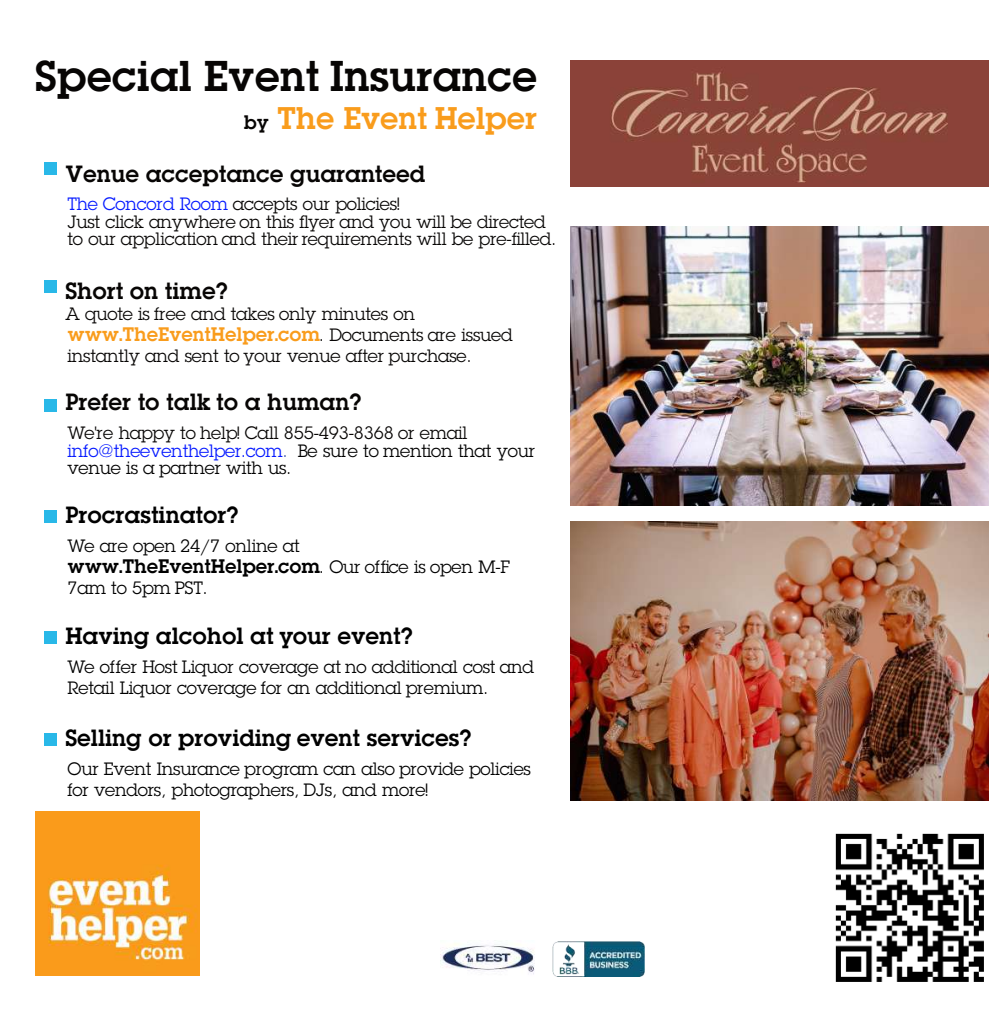
<style>
.page{position:relative;width:1008px;height:1011px;background:#fff}
.page>*{position:absolute;margin:0;border:0;box-sizing:border-box;transform-origin:0 0}
.t1{font:38.5px "Lubalin Demi";letter-spacing:-.01em;color:#070504}
.t2{font:28px "Lubalin Demi";letter-spacing:-.01em;color:#f99c1c}
.t3{font:21px "Lubalin Demi";letter-spacing:-.01em;color:#000}
.t4{font:21px "Lubalin Demi";letter-spacing:-.01em;color:#070504}
.t5{font:17.5px/17.5px "Lubalin Graph Std";letter-spacing:-.01em;color:#000}
.t6{font:17.5px/17.5px "Lubalin Graph Std";letter-spacing:-.01em;color:#070504}
.t7{font:17.5px "Lubalin Demi";letter-spacing:-.01em;color:#f99c1c}
.t8{font:17.5px "Lubalin Demi";letter-spacing:-.01em;color:#000}
.s1{font-size:17.5px;color:#070504}
.s2{color:#051aff}
.s3{font-family:"Lubalin Graph Std";color:#070504}
.s4{color:#070504}
.s5{color:#0519ff}
.s6{color:#3a53a4}
.s7{font-family:"Lubalin Graph Std"}
</style>
<div class="page">
<img style="left:440px;top:943px;width:95px;height:31px">
<img style="left:553px;top:941px;width:92px;height:35px">
<img style="left:35px;top:811px;width:165px;height:164px">
<div style="left:44px;top:162px;width:12px;height:13px;background:#29b8e8"></div>
<div style="left:44px;top:280px;width:12px;height:13px;background:#29b8e8"></div>
<div style="left:44px;top:400px;width:12px;height:12px;background:#29b8e8"></div>
<div style="left:44px;top:510px;width:12px;height:13px;background:#29b8e8"></div>
<div style="left:44px;top:631px;width:12px;height:13px;background:#29b8e8"></div>
<div style="left:44px;top:733px;width:12px;height:12px;background:#29b8e8"></div>
<img style="left:835px;top:833px;width:149px;height:149px">
<img style="left:570px;top:522px;width:418px;height:278px">
<img style="left:570px;top:226px;width:418px;height:279px">
<img style="left:570px;top:61px;width:418px;height:125px">
<h1 class="t1" style="left:35px;top:48px;width:504px">Special Event Insurance</h1>
<h2 class="t2" style="left:244px;top:98px;width:295px"><span class="s1">by</span> The Event Helper</h2>
<p class="t4" style="left:65px;top:158px;width:362px">Venue acceptance guaranteed</p>
<p class="t6" style="left:68px;top:198px;width:490px"><span class="s2">The Concord Room</span> accepts our policies!<br>Just click anywhere on this flyer and you will be directed to our application and their requirements will be pre-filled.</p>
<p class="t4" style="left:65px;top:275px;width:164px">Short on time?</p>
<p class="t6" style="left:65px;top:307px;width:351px">A quote is free and takes only minutes on</p>
<p class="t7" style="left:68px;top:321px;width:447px">www.TheEventHelper.com<span class="s3">. Documents are issued</span></p>
<p class="t6" style="left:68px;top:349px;width:406px">instantly and sent to your venue after purchase.</p>
<p class="t4" style="left:65px;top:387px;width:297px">Prefer to talk to a human?</p>
<p class="t5" style="left:68px;top:427px;width:469px"><span class="s4">We're happy to help! Call 855-493-8368 or email </span><span class="s5">info@theeventhelper.com</span><span class="s6">.</span> Be sure to mention that your venue is a partner with us.</p>
<p class="t3" style="left:65px;top:500px;width:175px">Procrastinator?</p>
<p class="t5" style="left:68px;top:539px;width:234px">We are open 24/7 online at</p>
<p class="t8" style="left:68px;top:553px;width:444px">www.TheEventHelper.com<span class="s7">. Our office is open M-F</span></p>
<p class="t5" style="left:68px;top:581px;width:142px">7am to 5pm PST.</p>
<p class="t3" style="left:65px;top:620px;width:349px">Having alcohol at your event?</p>
<p class="t5" style="left:68px;top:658px;width:468px;line-height:21px">We offer Host Liquor coverage at no additional cost and<br>Retail Liquor coverage for an additional premium.</p>
<p class="t3" style="left:65px;top:722px;width:408px">Selling or providing event services?</p>
<p class="t5" style="left:68px;top:760px;width:465px;line-height:21px">Our Event Insurance program can also provide policies for vendors, photographers, DJs, and more!</p>
</div>
